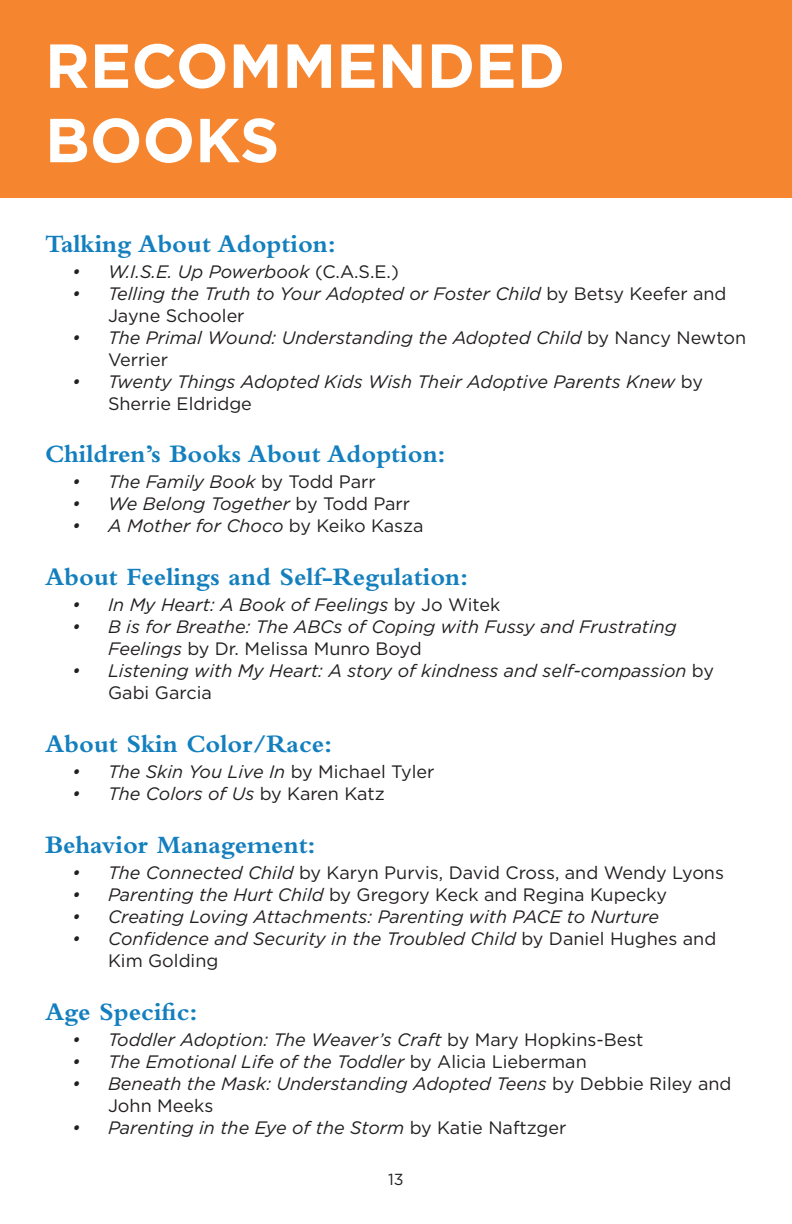
<style>
.page{position:relative;width:792px;height:1224px;background:#fff}
.page>*{position:absolute;margin:0;border:0;box-sizing:border-box;transform-origin:0 0}
.t1{font:700 62px/74.4px "Gotham";color:#fff}
.t2{font:700 26px "Bembo Std";color:#147fbe}
.t3{font:italic 18px/22px "Gotham";color:#221f1f}
.t4{font:18px "Gotham";color:#221f1f}
.t5{font:16px "Gotham";color:#221f1f}
.s1{font-style:normal}
.s2{font-style:italic}
</style>
<div class="page">
<div style="left:0;top:0;width:792px;height:197px;background:#f6852f"></div>
<h1 class="t1" style="left:45px;top:32px;width:522px">RECOMMENDED<br>BOOKS</h1>
<h2 class="t2" style="left:45px;top:233px;width:292px">Talking About Adoption:</h2>
<p class="t3" style="left:72px;top:261px;width:328px">• W.I.S.E. Up Powerbook <span class="s1">(C.A.S.E.)</span></p>
<p class="t3" style="left:108px;top:283px;width:620px;text-indent:-36px">• Telling the Truth to Your Adopted or Foster Child <span class="s1">by Betsy Keefer and<br>Jayne Schooler</span></p>
<p class="t3" style="left:108px;top:327px;width:640px;text-indent:-36px">• The Primal Wound: Understanding the Adopted Child <span class="s1">by Nancy Newton<br>Verrier</span></p>
<p class="t3" style="left:108px;top:371px;width:597px;text-indent:-36px">• Twenty Things Adopted Kids Wish Their Adoptive Parents Knew <span class="s1">by<br>Sherrie Eldridge</span></p>
<h2 class="t2" style="left:45px;top:444px;width:402px">Children’s Books About Adoption:</h2>
<p class="t3" style="left:72px;top:472px;width:305px">• The Family Book <span class="s1">by Todd Parr</span></p>
<p class="t3" style="left:72px;top:494px;width:340px">• We Belong Together <span class="s1">by Todd Parr</span></p>
<p class="t3" style="left:72px;top:516px;width:353px">• A Mother for Choco <span class="s1">by Keiko Kasza</span></p>
<h2 class="t2" style="left:45px;top:567px;width:425px">About Feelings and Self-Regulation:</h2>
<p class="t3" style="left:72px;top:595px;width:430px">• In My Heart: A Book of Feelings <span class="s1">by Jo Witek</span></p>
<p class="t3" style="left:108px;top:617px;width:570px;text-indent:-36px">• B is for Breathe: The ABCs of Coping with Fussy and Frustrating<br>Feelings <span class="s1">by Dr. Melissa Munro Boyd</span></p>
<p class="t3" style="left:108px;top:661px;width:608px;text-indent:-36px">• Listening with My Heart: A story of kindness and self-compassion <span class="s1">by<br>Gabi Garcia</span></p>
<h2 class="t2" style="left:45px;top:734px;width:289px">About Skin Color/Race:</h2>
<p class="t3" style="left:72px;top:762px;width:364px">• The Skin You Live In <span class="s1">by Michael Tyler</span></p>
<p class="t3" style="left:72px;top:784px;width:314px">• The Colors of Us <span class="s1">by Karen Katz</span></p>
<h2 class="t2" style="left:45px;top:835px;width:272px">Behavior Management:</h2>
<p class="t4" style="left:72px;top:864px;width:654px"><span class="s2">• The Connected Child</span> by Karyn Purvis, David Cross, and Wendy Lyons</p>
<p class="t4" style="left:72px;top:886px;width:597px"><span class="s2">• Parenting the Hurt Child</span> by Gregory Keck and Regina Kupecky</p>
<p class="t3" style="left:72px;top:906px;width:589px">• Creating Loving Attachments: Parenting with PACE to Nurture</p>
<p class="t3" style="left:108px;top:928px;width:610px;text-indent:-36px">• Confidence and Security in the Troubled Child <span class="s1">by Daniel Hughes and<br>Kim Golding</span></p>
<h2 class="t2" style="left:45px;top:1001px;width:154px">Age Specific:</h2>
<p class="t3" style="left:72px;top:1029px;width:573px">• Toddler Adoption: The Weaver’s Craft <span class="s1">by Mary Hopkins-Best</span></p>
<p class="t3" style="left:72px;top:1051px;width:516px">• The Emotional Life of the Toddler <span class="s1">by Alicia Lieberman</span></p>
<p class="t3" style="left:108px;top:1073px;width:625px;text-indent:-36px">• Beneath the Mask: Understanding Adopted Teens <span class="s1">by Debbie Riley and<br>John Meeks</span></p>
<p class="t3" style="left:72px;top:1117px;width:496px">• Parenting in the Eye of the Storm <span class="s1">by Katie Naftzger</span></p>
<p class="t5" style="left:388px;top:1172px;width:17px">13</p>
</div>
